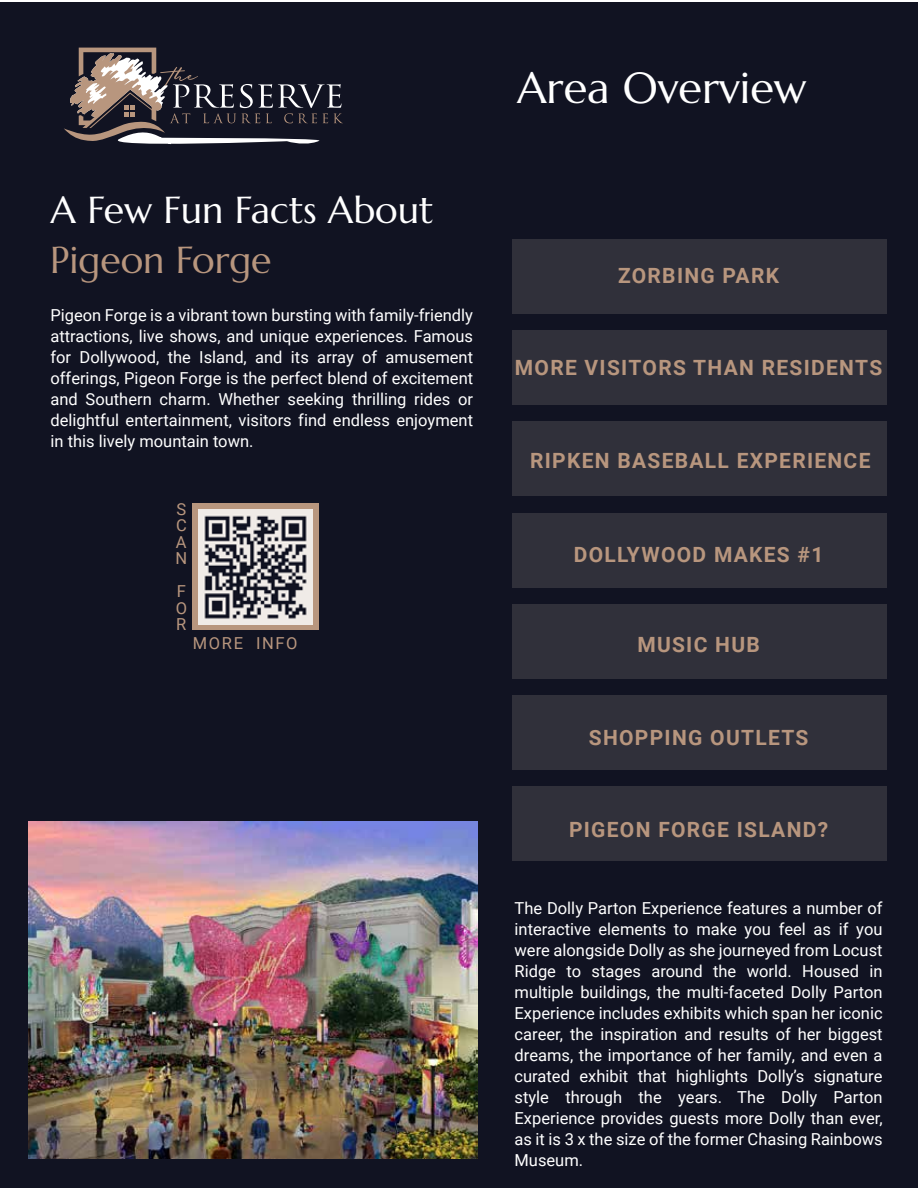
<style>
.page{position:relative;width:918px;height:1188px;background:#fff}
.page>*{position:absolute;margin:0;border:0;box-sizing:border-box;transform-origin:0 0}
.t1{font:43.5px "Marcellus";color:#fff}
.t2{font:37.5px "Marcellus";color:#fff}
.t3{font:37.5px "Marcellus";color:#b8967e}
.t4{font:700 21px "Roboto";letter-spacing:.06em;color:#b8967e}
.t5{font:16.5px/21px "Roboto";color:#fff;text-align:justify}
.t6{font:16.5px/16.5px "Roboto";letter-spacing:.1em;color:#b8967e;text-align:justify}
</style>
<div class="page">
<div style="left:0;top:2px;width:918px;height:1186px;background:#111322"></div>
<svg style="left:64px;top:48px;width:279px;height:97px"></svg>
<div style="left:512px;top:239px;width:375px;height:75px;background:#30303a"></div>
<div style="left:512px;top:331px;width:375px;height:74px;background:#30303a"></div>
<div style="left:512px;top:422px;width:375px;height:74px;background:#30303a"></div>
<div style="left:512px;top:513px;width:375px;height:74px;background:#30303a"></div>
<div style="left:512px;top:604px;width:375px;height:75px;background:#30303a"></div>
<div style="left:512px;top:696px;width:375px;height:74px;background:#30303a"></div>
<div style="left:512px;top:787px;width:375px;height:74px;background:#30303a"></div>
<div style="left:193px;top:504px;width:126px;height:126px;background:#b8967e"></div>
<img style="left:199px;top:510px;width:114px;height:114px">
<img style="left:28px;top:822px;width:450px;height:337px">
<h2 class="t2" style="left:51px;top:187px;width:384px">A Few Fun Facts About</h2>
<h2 class="t3" style="left:50px;top:236px;width:223px">Pigeon Forge</h2>
<p class="t5" style="left:50px;top:304px;width:424px">Pigeon Forge is a vibrant town bursting with family-friendly attractions, live shows, and unique experiences. Famous for Dollywood, the Island, and its array of amusement offerings, Pigeon Forge is the perfect blend of excitement and Southern charm. Whether seeking thrilling rides or delightful entertainment, visitors find endless enjoyment in this lively mountain town.</p>
<p class="t6" style="left:175px;top:500px;width:13px">S C A N</p>
<p class="t6" style="left:176px;top:583px;width:12px">F O R</p>
<p class="t6" style="left:193px;top:634px;width:106px">MORE INFO</p>
<h1 class="t1" style="left:517px;top:60px;width:291px">Area Overview</h1>
<p class="t4" style="left:618px;top:261px;width:162px">ZORBING PARK</p>
<p class="t4" style="left:515px;top:353px;width:369px">MORE VISITORS THAN RESIDENTS</p>
<p class="t4" style="left:530px;top:446px;width:342px">RIPKEN BASEBALL EXPERIENCE</p>
<p class="t4" style="left:574px;top:540px;width:251px">DOLLYWOOD MAKES #1</p>
<p class="t4" style="left:637px;top:630px;width:124px">MUSIC HUB</p>
<p class="t4" style="left:589px;top:722px;width:221px">SHOPPING OUTLETS</p>
<p class="t4" style="left:569px;top:815px;width:261px">PIGEON FORGE ISLAND?</p>
<p class="t5" style="left:515px;top:897px;width:370px">The Dolly Parton Experience features a number of interactive elements to make you feel as if you were alongside Dolly as she journeyed from Locust Ridge to stages around the world. Housed in multiple buildings, the multi-faceted Dolly Parton Experience includes exhibits which span her iconic career, the inspiration and results of her biggest dreams, the importance of her family, and even a curated exhibit that highlights Dolly’s signature style through the years. The Dolly Parton Experience provides guests more Dolly than ever, as it is 3 x the size of the former Chasing Rainbows Museum.</p>
</div>
